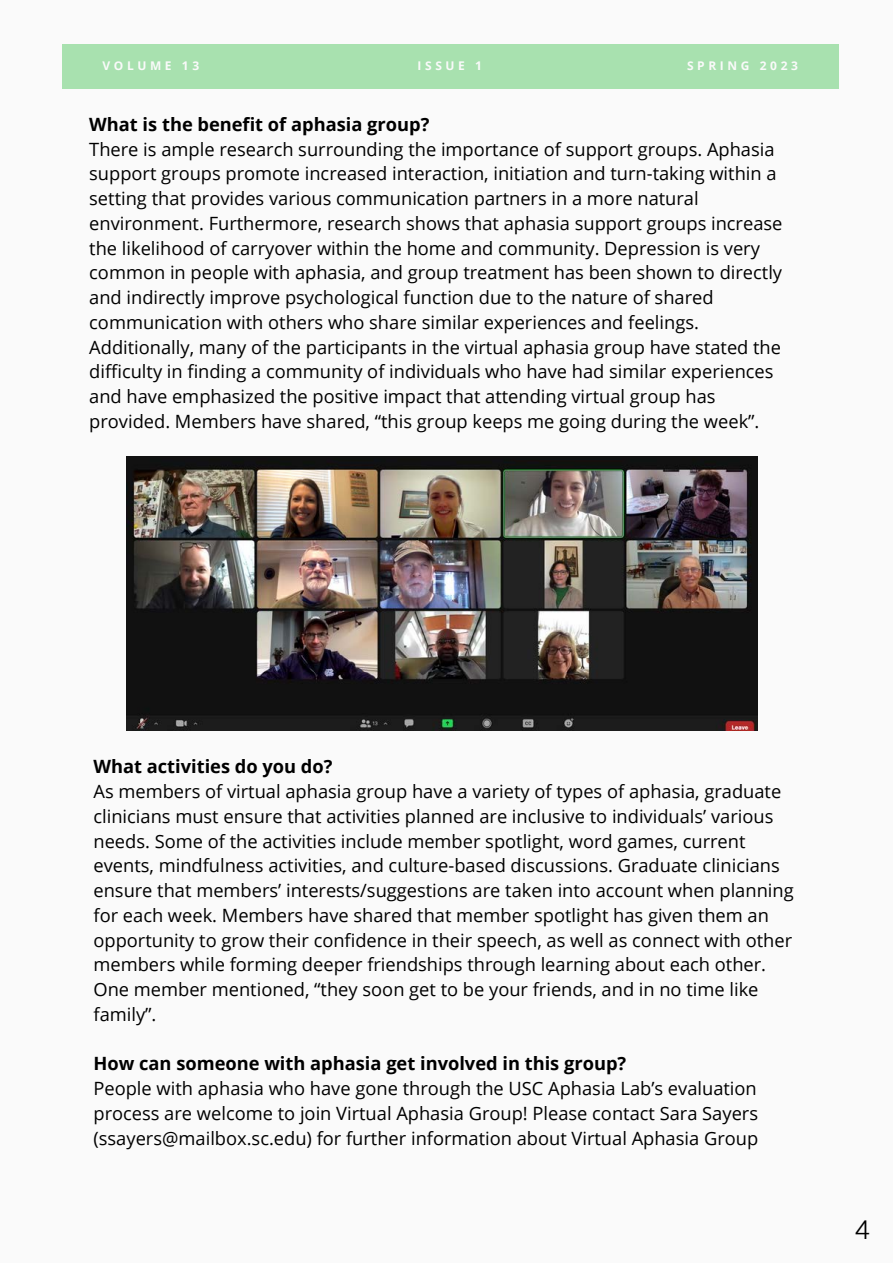
<style>
.page{position:relative;width:893px;height:1264px;background:#fff}
.page>*{position:absolute;margin:0;border:0;box-sizing:border-box;transform-origin:0 0}
.t1{font:300 30px "Aceh";color:#000}
.t2{font:18.3px/24.8px "Open Sans";color:#000}
.t3{font:700 18.3px "Open Sans";color:#000}
.t4{font:700 12px "Open Sans";letter-spacing:.3em;color:#fafafa}
</style>
<div class="page">
<div style="left:0;top:0;width:892px;height:1262px;background:#fafafa"></div>
<div style="left:62px;top:44px;width:776px;height:45px;background:#a8e1af"></div>
<img style="left:127px;top:456px;width:630px;height:274px">
<p class="t4" style="left:102px;top:57px;width:98px">VOLUME 13</p>
<p class="t4" style="left:417px;top:57px;width:66px">ISSUE 1</p>
<p class="t4" style="left:687px;top:57px;width:112px">SPRING 2023</p>
<p class="t3" style="left:89px;top:111px;width:341px">What is the benefit of aphasia group?</p>
<p class="t2" style="left:89px;top:136px;width:694px">There is ample research surrounding the importance of support groups. Aphasia support groups promote increased interaction, initiation and turn-taking within a setting that provides various communication partners in a more natural environment. Furthermore, research shows that aphasia support groups increase the likelihood of carryover within the home and community. Depression is very common in people with aphasia, and group treatment has been shown to directly and indirectly improve psychological function due to the nature of shared communication with others who share similar experiences and feelings.<br>Additionally, many of the participants in the virtual aphasia group have stated the difficulty in finding a community of individuals who have had similar experiences and have emphasized the positive impact that attending virtual group has provided. Members have shared, “this group keeps me going during the week”.</p>
<p class="t3" style="left:93px;top:754px;width:240px">What activities do you do?</p>
<p class="t2" style="left:93px;top:778px;width:701px">As members of virtual aphasia group have a variety of types of aphasia, graduate clinicians must ensure that activities planned are inclusive to individuals’ various needs. Some of the activities include member spotlight, word games, current events, mindfulness activities, and culture-based discussions. Graduate clinicians ensure that members’ interests/suggestions are taken into account when planning for each week. Members have shared that member spotlight has given them an opportunity to grow their confidence in their speech, as well as connect with other members while forming deeper friendships through learning about each other.<br>One member mentioned, “they soon get to be your friends, and in no time like family”.</p>
<p class="t3" style="left:93px;top:1050px;width:534px">How can someone with aphasia get involved in this group?</p>
<p class="t2" style="left:93px;top:1075px;width:666px;text-align:justify">People with aphasia who have gone through the USC Aphasia Lab’s evaluation process are welcome to join Virtual Aphasia Group! Please contact Sara Sayers (ssayers@mailbox.sc.edu) for further information about Virtual Aphasia Group</p>
<h1 class="t1" style="left:855px;top:1216px;width:16px">4</h1>
</div>
